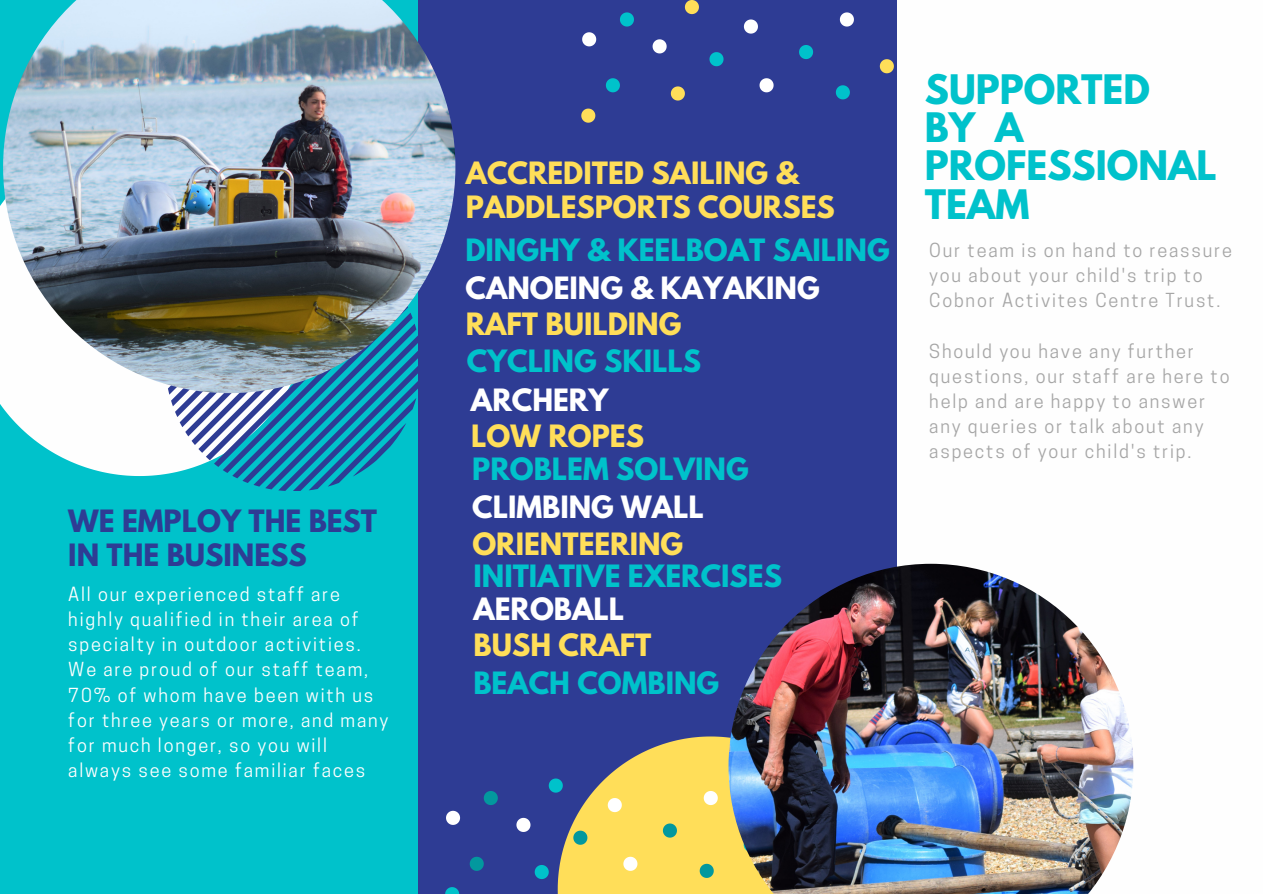
<style>
.page{position:relative;width:1263px;height:894px;background:#fff}
.page>*{position:absolute;margin:0;border:0;box-sizing:border-box;transform-origin:0 0}
.t1{font:700 36px/38.2px "League Spartan";color:#00c2cb}
.t2{font:700 27.3px "League Spartan";color:#00c2cb}
.t3{font:700 27.3px/33.9px "League Spartan";color:#ffde59}
.t4{font:700 27.3px "League Spartan";color:#fff}
.t5{font:700 27.3px/33.9px "League Spartan";color:#2e3c94}
.t6{font:18.15px/25.2px "Cooper Hewitt";letter-spacing:.1em;color:#fff}
.t7{font:18.15px/25.2px "Cooper Hewitt";letter-spacing:.1em;color:#a6a6a6}
</style>
<div class="page">
<div style="left:0;top:0;width:1263px;height:893px;background:#2e3c94"></div>
<svg style="left:840px;top:12px;width:14px;height:15px"></svg>
<svg style="left:744px;top:19px;width:14px;height:15px"></svg>
<svg style="left:759px;top:78px;width:15px;height:14px"></svg>
<svg style="left:653px;top:39px;width:14px;height:14px"></svg>
<svg style="left:582px;top:32px;width:14px;height:14px"></svg>
<svg style="left:671px;top:86px;width:14px;height:14px"></svg>
<svg style="left:581px;top:108px;width:14px;height:15px"></svg>
<svg style="left:685px;top:0;width:14px;height:14px"></svg>
<svg style="left:880px;top:59px;width:14px;height:14px"></svg>
<svg style="left:799px;top:45px;width:14px;height:14px"></svg>
<svg style="left:836px;top:85px;width:14px;height:14px"></svg>
<svg style="left:606px;top:78px;width:14px;height:14px"></svg>
<svg style="left:620px;top:12px;width:14px;height:15px"></svg>
<svg style="left:709px;top:52px;width:14px;height:14px"></svg>
<div style="left:898px;top:0;width:365px;height:893px;background:#fefefe"></div>
<div style="left:0;top:0;width:417px;height:893px;background:#00c2cb"></div>
<svg style="left:0;top:202px;width:165px;height:274px;fill:#fefefe"></svg>
<svg style="left:165px;top:393px;width:253px;height:98px"></svg>
<img style="left:3px;top:0;width:452px;height:393px">
<svg style="left:558px;top:736px;width:170px;height:157px;fill:#ffde59"></svg>
<svg style="left:704px;top:790px;width:14px;height:14px"></svg>
<svg style="left:608px;top:797px;width:14px;height:14px"></svg>
<svg style="left:623px;top:856px;width:14px;height:14px"></svg>
<svg style="left:516px;top:817px;width:14px;height:14px"></svg>
<svg style="left:446px;top:810px;width:14px;height:14px"></svg>
<svg style="left:535px;top:865px;width:14px;height:13px"></svg>
<svg style="left:445px;top:887px;width:14px;height:6px"></svg>
<svg style="left:549px;top:778px;width:14px;height:14px"></svg>
<svg style="left:663px;top:823px;width:14px;height:14px"></svg>
<svg style="left:700px;top:863px;width:14px;height:14px"></svg>
<svg style="left:470px;top:856px;width:14px;height:14px"></svg>
<svg style="left:484px;top:791px;width:14px;height:13px"></svg>
<svg style="left:573px;top:830px;width:14px;height:14px"></svg>
<img style="left:728px;top:563px;width:405px;height:330px">
<p class="t5" style="left:68px;top:507px;width:310px">WE EMPLOY THE BEST<br>IN THE BUSINESS</p>
<p class="t6" style="left:68px;top:583px;width:294px">All our experienced staff are highly qualified in their area of specialty in outdoor activities.</p>
<p class="t6" style="left:68px;top:659px;width:322px">We are proud of our staff team,<br>70% of whom have been with us for three years or more, and many for much longer, so you will always see some familiar faces</p>
<p class="t3" style="left:466px;top:159px;width:371px">ACCREDITED SAILING &amp;<br>PADDLESPORTS COURSES</p>
<p class="t2" style="left:465px;top:237px;width:426px">DINGHY &amp; KEELBOAT SAILING</p>
<p class="t4" style="left:465px;top:274px;width:356px">CANOEING &amp; KAYAKING</p>
<p class="t3" style="left:466px;top:310px;width:217px">RAFT BUILDING</p>
<p class="t2" style="left:467px;top:348px;width:236px">CYCLING SKILLS</p>
<p class="t4" style="left:471px;top:386px;width:139px">ARCHERY</p>
<p class="t3" style="left:471px;top:422px;width:174px">LOW ROPES</p>
<p class="t2" style="left:472px;top:455px;width:278px">PROBLEM SOLVING</p>
<p class="t4" style="left:472px;top:493px;width:233px">CLIMBING WALL</p>
<p class="t3" style="left:472px;top:530px;width:212px">ORIENTEERING</p>
<p class="t2" style="left:473px;top:562px;width:310px">INITIATIVE EXERCISES</p>
<p class="t4" style="left:473px;top:595px;width:152px">AEROBALL</p>
<p class="t3" style="left:474px;top:631px;width:179px">BUSH CRAFT</p>
<p class="t2" style="left:473px;top:669px;width:247px">BEACH COMBING</p>
<p class="t1" style="left:925px;top:75px;width:227px">SUPPORTED</p>
<p class="t1" style="left:925px;top:113px;width:293px">BY A<br>PROFESSIONAL<br>TEAM</p>
<p class="t7" style="left:929px;top:240px;width:304px">Our team is on hand to reassure you about your child's trip to<br>Cobnor Activites Centre Trust.</p>
<p class="t7" style="left:929px;top:340px;width:302px">Should you have any further questions, our staff are here to help and are happy to answer any queries or talk about any aspects of your child's trip.</p>
</div>
